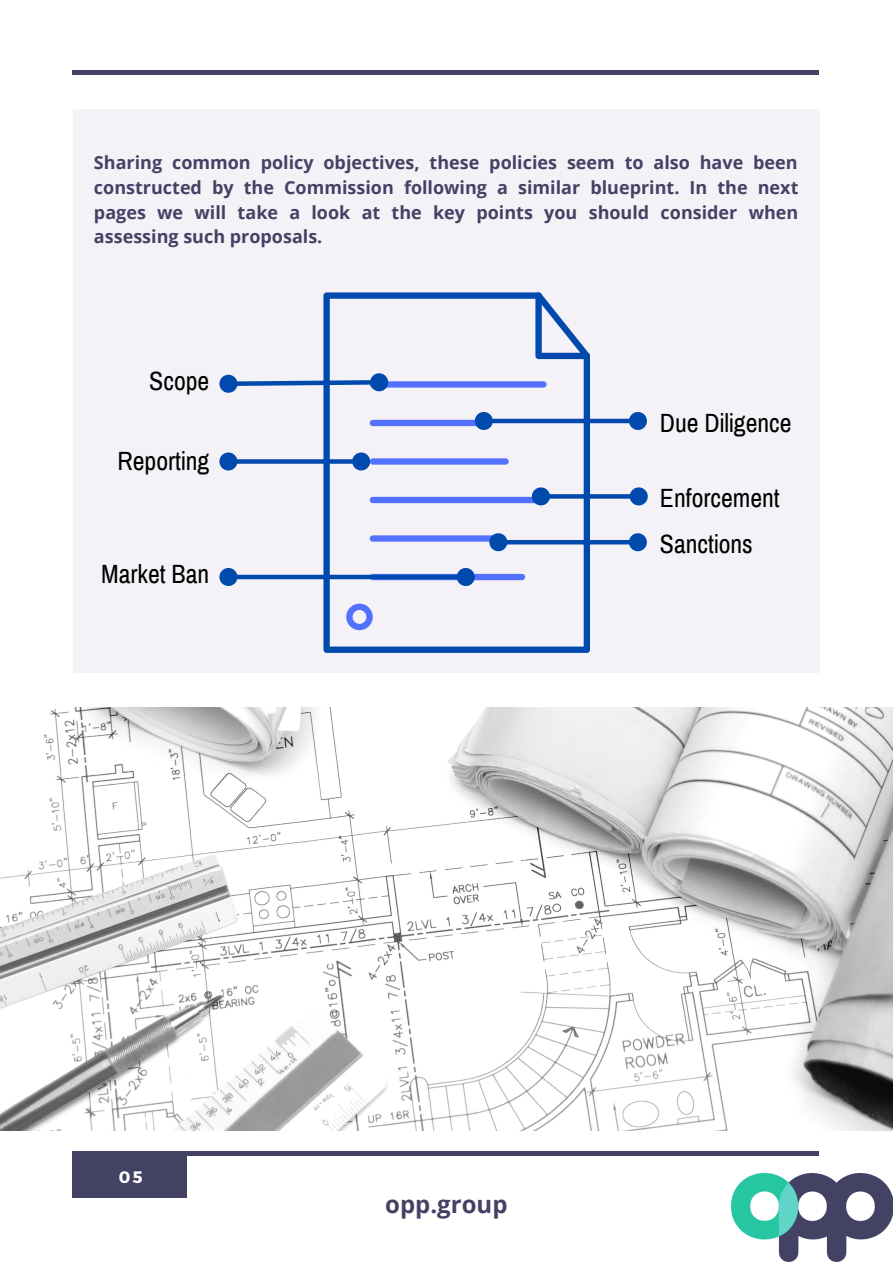
<style>
.page{position:relative;width:893px;height:1264px;background:#fff}
.page>*{position:absolute;margin:0;border:0;box-sizing:border-box;transform-origin:0 0}
.t1{font:25.8px "Archivo Narrow";color:#000}
.t2{font:700 24px "Open Sans";color:#434265}
.t3{font:700 18px/24.8px "Open Sans";color:#434265;text-align:justify}
.t4{font:700 16.5px "Montserrat";color:#fff}
</style>
<div class="page">
<img style="left:731px;top:1173px;width:161px;height:88px">
<hr style="left:72px;top:1151px;width:747px;height:4px;background:#434265">
<hr style="left:72px;top:71px;width:747px;height:3px;background:#434265">
<div style="left:72px;top:1151px;width:115px;height:46px;background:#434265"></div>
<div style="left:73px;top:109px;width:746px;height:563px;background:#f5f2f7"></div>
<svg style="left:323px;top:292px;width:266px;height:361px"></svg>
<svg style="left:535px;top:292px;width:54px;height:67px"></svg>
<div style="left:370px;top:574px;width:155px;height:6px;background:#5271ff;border-radius:3px"></div>
<div style="left:370px;top:535px;width:128px;height:6px;background:#5271ff;border-radius:3px"></div>
<div style="left:370px;top:497px;width:176px;height:6px;background:#5271ff;border-radius:3px"></div>
<div style="left:370px;top:458px;width:138px;height:6px;background:#5271ff;border-radius:3px"></div>
<div style="left:370px;top:420px;width:111px;height:6px;background:#5271ff;border-radius:3px"></div>
<div style="left:370px;top:381px;width:176px;height:6px;background:#5271ff;border-radius:3px"></div>
<svg style="left:346px;top:603px;width:27px;height:27px"></svg>
<svg style="left:219px;top:370px;width:172px;height:26px"></svg>
<hr style="left:491px;top:419px;width:139px;height:4px;background:#004aad">
<svg style="left:471px;top:409px;width:25px;height:24px"></svg>
<svg style="left:625px;top:412px;width:22px;height:18px"></svg>
<div style="left:236px;top:459px;width:117px;height:5px;background:#004aad"></div>
<svg style="left:219px;top:452px;width:21px;height:19px"></svg>
<svg style="left:349px;top:449px;width:24px;height:25px"></svg>
<svg style="left:553px;top:494px;width:73px;height:4px"></svg>
<svg style="left:528px;top:484px;width:25px;height:24px"></svg>
<svg style="left:626px;top:487px;width:22px;height:19px"></svg>
<div style="left:236px;top:574px;width:222px;height:5px;background:#004aad"></div>
<svg style="left:219px;top:568px;width:21px;height:18px"></svg>
<svg style="left:453px;top:564px;width:25px;height:25px"></svg>
<hr style="left:506px;top:540px;width:124px;height:4px;background:#004aad">
<svg style="left:486px;top:530px;width:24px;height:24px"></svg>
<svg style="left:625px;top:533px;width:22px;height:19px"></svg>
<img style="left:0;top:707px;width:892px;height:423px">
<p class="t3" style="left:94px;top:150px;width:706px">Sharing common policy objectives, these policies seem to also have been constructed by the Commission following a similar blueprint. In the next pages we will take a look at the key points you should consider when assessing such proposals.</p>
<h1 class="t1" style="left:149px;top:368px;width:61px">Scope</h1>
<h1 class="t1" style="left:118px;top:447px;width:93px">Reporting</h1>
<h1 class="t1" style="left:101px;top:560px;width:110px">Market Ban</h1>
<h1 class="t1" style="left:660px;top:409px;width:133px">Due Diligence</h1>
<h1 class="t1" style="left:660px;top:484px;width:121px">Enforcement</h1>
<h1 class="t1" style="left:660px;top:530px;width:94px">Sanctions</h1>
<p class="t4" style="left:119px;top:1165px;width:25px">05</p>
<h2 class="t2" style="left:385px;top:1187px;width:124px">opp.group</h2>
</div>
